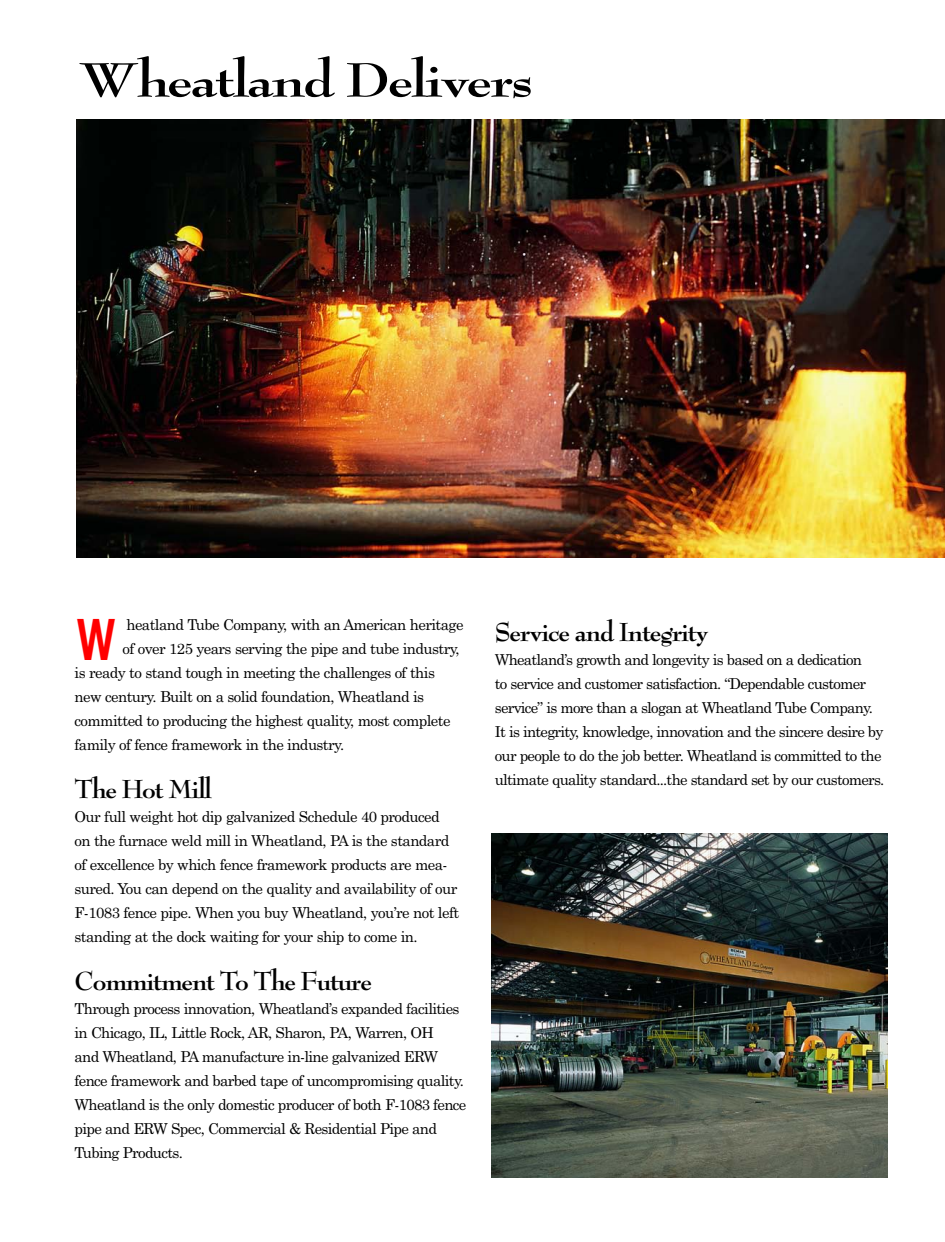
<style>
.page{position:relative;width:945px;height:1242px;background:#fff}
.page>*{position:absolute;margin:0;border:0;box-sizing:border-box;transform-origin:0 0}
.t1{font:700 57.45px "Helvetica Neue";color:#f00;scale:.7 1}
.t2{font:700 52.5px "Bernhard Modern";letter-spacing:-.035em;color:#000;scale:1.2 1}
.t3{font:700 28.5px "Bernhard Modern";letter-spacing:-.04em;color:#000}
.t4{font:15px/24px "Century Schoolbook";letter-spacing:-.045em;color:#000}
</style>
<div class="page">
<img style="left:77px;top:120px;width:868px;height:437px">
<img style="left:492px;top:834px;width:396px;height:343px">
<h2 class="t2" style="left:78px;top:56px;width:381px">Wheatland Delivers</h2>
<h1 class="t1" style="left:77px;top:604px;width:56px">W</h1>
<p class="t4" style="left:126px;top:613px;width:339px">heatland Tube Company, with an American heritage</p>
<p class="t4" style="left:122px;top:637px;width:339px">of over 125 years serving the pipe and tube industry,</p>
<p class="t4" style="left:75px;top:661px;width:362px">is ready to stand tough in meeting the challenges of this</p>
<p class="t4" style="left:75px;top:685px;width:351px">new century. Built on a solid foundation, Wheatland is</p>
<p class="t4" style="left:75px;top:709px;width:378px">committed to producing the highest quality, most complete</p>
<p class="t4" style="left:75px;top:733px;width:271px">family of fence framework in the industry.</p>
<h3 class="t3" style="left:75px;top:777px;width:139px">The Hot Mill</h3>
<p class="t4" style="left:75px;top:805px;width:386px">Our full weight hot dip galvanized Schedule 40 produced on the furnace weld mill in Wheatland, PA is the standard of excellence by which fence framework products are mea&shy;sured. You can depend on the quality and availability of our F-1083 fence pipe. When you buy Wheatland, you’re not left standing at the dock waiting for your ship to come in.</p>
<h3 class="t3" style="left:75px;top:969px;width:299px">Commitment To The Future</h3>
<p class="t4" style="left:75px;top:997px;width:393px">Through process innovation, Wheatland’s expanded facilities in Chicago, IL, Little Rock, AR, Sharon, PA, Warren, OH<br>and Wheatland, PA manufacture in-line galvanized ERW fence framework and barbed tape of uncompromising quality.<br>Wheatland is the only domestic producer of both F-1083 fence pipe and ERW Spec, Commercial &amp; Residential Pipe and Tubing Products.</p>
<h3 class="t3" style="left:495px;top:619px;width:215px">Service and Integrity</h3>
<p class="t4" style="left:495px;top:648px;width:391px">Wheatland’s growth and longevity is based on a dedication<br>to service and customer satisfaction. “Dependable customer service” is more than a slogan at Wheatland Tube Company.<br>It is integrity, knowledge, innovation and the sincere desire by our people to do the job better. Wheatland is committed to the ultimate quality standard...the standard set by our customers.</p>
</div>
